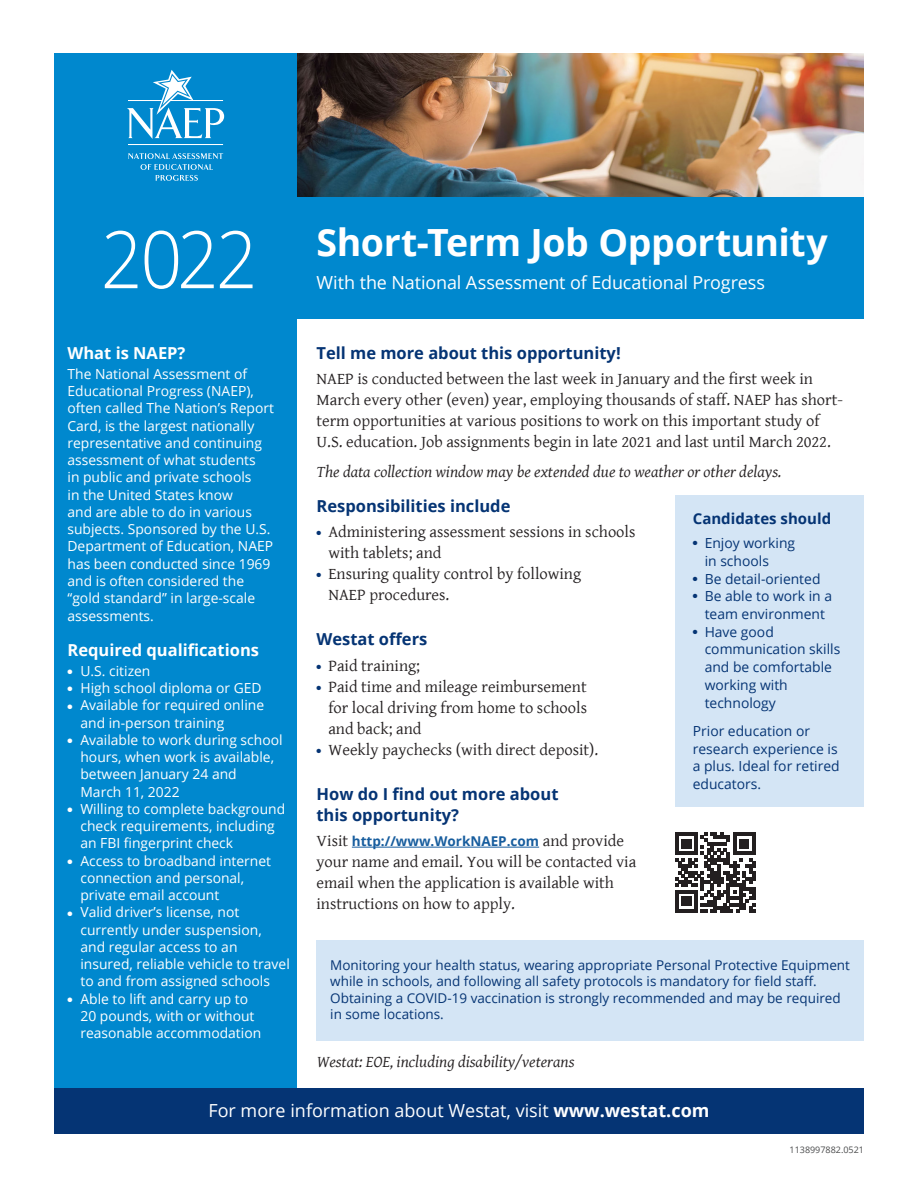
<style>
.page{position:relative;width:918px;height:1188px;background:#fff}
.page>*{position:absolute;margin:0;border:0;box-sizing:border-box;transform-origin:0 0}
.t1{font:300 79.5px "Open Sans";color:#fff;scale:.92 1}
.Sub_Title{font:700 37.5px "Open Sans";letter-spacing:-.01em;color:#fff}
.Body{font:18px "Open Sans";color:#fff}
.Sub_Title-2{font:18px "Open Sans";letter-spacing:-.01em;color:#fff}
.Body-2{font:16.5px/21px "Gentium Basic";color:#231f20}
.Head_2{font:700 16.5px/21px "Open Sans";color:#053474}
.Body-3{font:italic 16.5px "Gentium Basic";color:#231f20}
.Pull_Quote_Bullet{font:italic 16.5px "Gentium Basic";color:#231f20}
.Head_2-2{font:700 16.5px "Open Sans";color:#fff}
.Pull_Quote_Head{font:700 15px "Open Sans";color:#053474}
.Side_Text{font:13.8px/17.2px "Open Sans";color:#fff}
.Pull_Quote_Text{font:13.8px/17.7px "Open Sans";color:#053474}
.Side_Text-2{font:13.5px/16.5px "Open Sans";color:#053474}
.Body-4{font:700 13.5px "Open Sans";color:#175d9e}
.t2{font:9px "Open Sans";color:#4b4c4d}
.s1{color:#053474}
.s2{font-family:"Gentium Basic";font-weight:400;font-size:16.5px;color:#231f20}
.s3{font-weight:700}
</style>
<div class="page">
<div style="left:54px;top:53px;width:810px;height:266px;background:#0088ce"></div>
<svg style="left:128px;top:153px;width:95px;height:28px"></svg>
<hr style="left:128px;top:144px;width:95px;height:1px;background:#fff">
<svg style="left:127px;top:70px;width:97px;height:69px"></svg>
<img style="left:297px;top:53px;width:567px;height:144px">
<div style="left:54px;top:319px;width:249px;height:796px;background:#0088ce"></div>
<div style="left:297px;top:319px;width:567px;height:769px;background:#fff"></div>
<hr style="left:352px;top:847px;width:187px;height:1px;background:#175d9e">
<div style="left:676px;top:495px;width:188px;height:311px;background:#d4e5f5"></div>
<svg style="left:675px;top:832px;width:80px;height:81px"></svg>
<div style="left:317px;top:940px;width:547px;height:101px;background:#d4e5f5"></div>
<div style="left:54px;top:1088px;width:810px;height:46px;background:#053474"></div>
<p class="t1" style="left:101px;top:205px;width:172px">2022</p>
<p class="Sub_Title" style="left:316px;top:216px;width:513px">Short-Term Job Opportunity</p>
<p class="Sub_Title-2" style="left:316px;top:270px;width:450px">With the National Assessment of Educational Progress</p>
<p class="Head_2" style="left:316px;top:342px;width:306px">Tell me more about this opportunity!</p>
<p class="Body-2" style="left:316px;top:368px;width:528px">NAEP is conducted between the last week in January and the first week in March every other (even) year, employing thousands of staff. NAEP has short&shy;term opportunities at various positions to work on this important study of U.S. education. Job assignments begin in late 2021 and last until March 2022.</p>
<p class="Body-3" style="left:316px;top:460px;width:466px">The data collection window may be extended due to weather or other delays.</p>
<p class="Head_2" style="left:316px;top:495px;width:195px">Responsibilities include</p>
<p class="Body-2" style="left:328px;top:521px;width:309px;text-indent:-12px"><span class="s1">●</span> Administering assessment sessions in schools with tablets; and</p>
<p class="Body-2" style="left:328px;top:563px;width:254px;text-indent:-12px"><span class="s1">●</span> Ensuring quality control by following<br>NAEP procedures.</p>
<p class="Head_2" style="left:316px;top:628px;width:112px">Westat offers</p>
<p class="Body-2" style="left:316px;top:654px;width:105px"><span class="s1">●</span> Paid training;</p>
<p class="Body-2" style="left:328px;top:675px;width:260px;text-align:justify;text-indent:-12px"><span class="s1">●</span> Paid time and mileage reimbursement for local driving from home to schools and back; and</p>
<p class="Body-2" style="left:316px;top:738px;width:283px"><span class="s1">●</span> Weekly paychecks (with direct deposit).</p>
<p class="Head_2" style="left:316px;top:783px;width:244px">How do I find out more about this opportunity?</p>
<p class="Body-4" style="left:316px;top:832px;width:309px"><span class="s2">Visit</span> http://www.WorkNAEP.com <span class="s2">and provide</span></p>
<p class="Body-2" style="left:316px;top:851px;width:321px">your name and email. You will be contacted via email when the application is available with instructions on how to apply.</p>
<p class="Head_2-2" style="left:68px;top:341px;width:120px">What is NAEP?</p>
<p class="Side_Text" style="left:68px;top:365px;width:208px">The National Assessment of<br>Educational Progress (NAEP), often called The Nation’s Report<br>Card, is the largest nationally representative and continuing assessment of what students<br>in public and private schools<br>in the United States know<br>and are able to do in various subjects. Sponsored by the U.S.<br>Department of Education, NAEP has been conducted since 1969 and is often considered the “gold standard” in large-scale assessments.</p>
<p class="Head_2-2" style="left:68px;top:638px;width:193px">Required qualifications</p>
<p class="Side_Text" style="left:68px;top:662px;width:84px">● U.S. citizen</p>
<p class="Side_Text" style="left:68px;top:679px;width:196px">● High school diploma or GED</p>
<p class="Side_Text" style="left:80px;top:696px;width:185px;text-indent:-13px">● Available for required online and in-person training</p>
<p class="Side_Text" style="left:80px;top:731px;width:204px;text-indent:-13px">● Available to work during school hours, when work is available, between January 24 and<br>March 11, 2022</p>
<p class="Side_Text" style="left:80px;top:800px;width:206px;text-indent:-13px">● Willing to complete background check requirements, including an FBI fingerprint check</p>
<p class="Side_Text" style="left:80px;top:852px;width:192px;text-indent:-13px">● Access to broadband internet connection and personal, private email account</p>
<p class="Side_Text" style="left:80px;top:903px;width:211px;text-indent:-13px">● Valid driver’s license, not currently under suspension, and regular access to an insured, reliable vehicle to travel to and from assigned schools</p>
<p class="Side_Text" style="left:80px;top:990px;width:182px;text-indent:-13px">● Able to lift and carry up to<br>20 pounds, with or without reasonable accommodation</p>
<p class="Pull_Quote_Head" style="left:693px;top:508px;width:140px">Candidates should</p>
<p class="Pull_Quote_Text" style="left:705px;top:534px;width:92px;text-indent:-12px">● Enjoy working in schools</p>
<p class="Pull_Quote_Text" style="left:693px;top:569px;width:129px">● Be detail-oriented</p>
<p class="Pull_Quote_Text" style="left:693px;top:587px;width:141px;text-align:center">● Be able to work in a team environment</p>
<p class="Pull_Quote_Text" style="left:705px;top:622px;width:137px;text-indent:-12px">● Have good communication skills and be comfortable working with technology</p>
<p class="Pull_Quote_Text" style="left:693px;top:722px;width:148px">Prior education or research experience is a plus. Ideal for retired educators.</p>
<p class="Side_Text-2" style="left:330px;top:956px;width:521px">Monitoring your health status, wearing appropriate Personal Protective Equipment while in schools, and following all safety protocols is mandatory for field staff.<br>Obtaining a COVID-19 vaccination is strongly recommended and may be required in some locations.</p>
<p class="Pull_Quote_Bullet" style="left:317px;top:1049px;width:259px">Westat: EOE, including disability/veterans</p>
<p class="Body" style="left:208px;top:1098px;width:503px">For more information about Westat, visit <span class="s3">www.westat.com</span></p>
<p class="t2" style="left:790px;top:1144px;width:76px">1138997882.0521</p>
</div>
